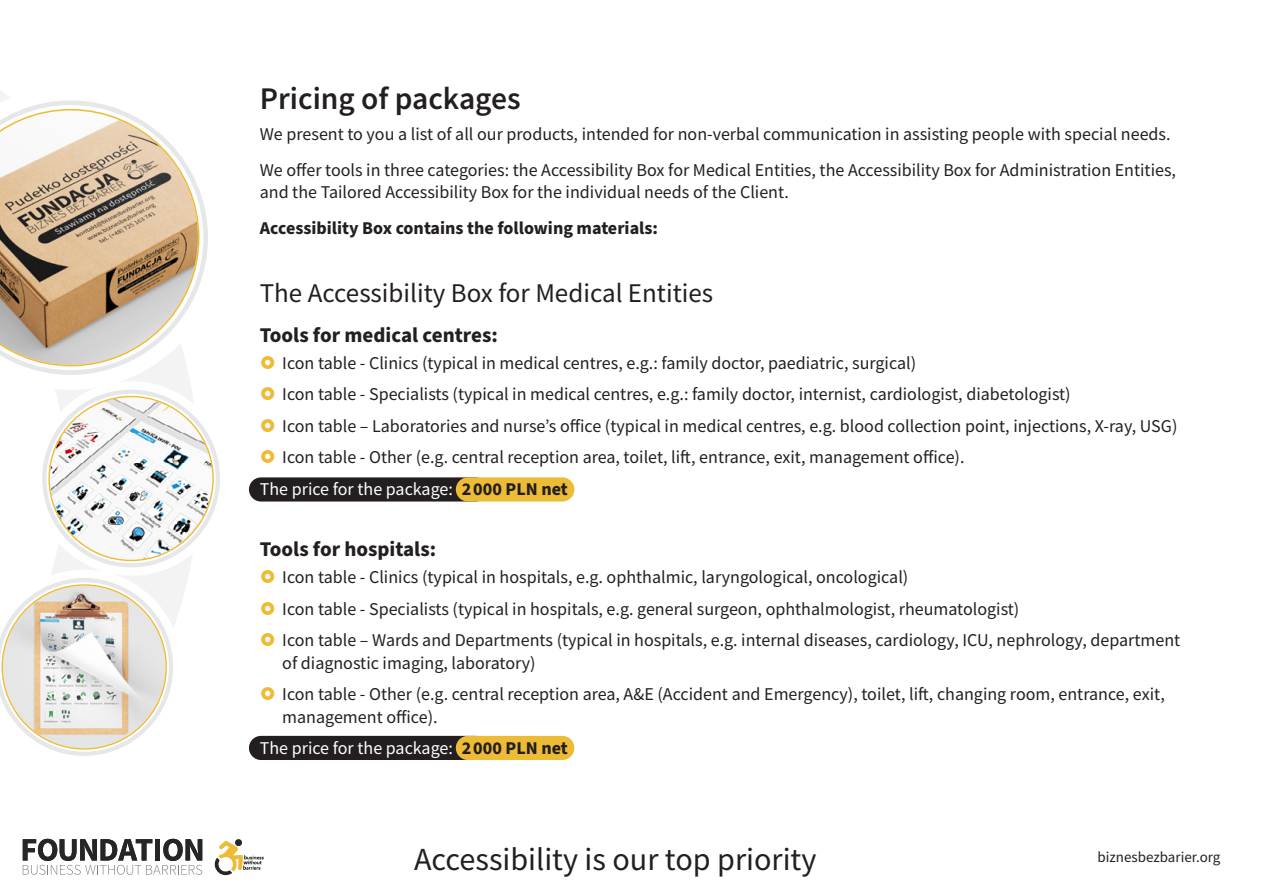
<style>
.page{position:relative;width:1263px;height:893px;background:#fff}
.page>*{position:absolute;margin:0;border:0;box-sizing:border-box;transform-origin:0 0}
.t1{font:32.25px "Source Sans Pro";color:#231f20}
.t2{font:600 31.5px "Source Sans Pro";color:#231f20}
.t3{font:27px "Source Sans Pro";color:#231f20}
.t4{font:700 21px "Source Sans Pro";color:#231f20}
.Tekst_pad{font:18px/22.5px "Source Sans Pro";color:#231f20}
.t5{font:18px "Source Sans Pro";color:#fff}
.Tekst_pad-2{font:700 18px "Source Sans Pro";color:#231f20}
.t6{font:15px "Source Sans Pro";color:#231f20}
.s1{font-weight:700;color:#231f20}
</style>
<div class="page">
<svg style="left:23px;top:839px;width:179px;height:36px"></svg>
<div style="left:235px;top:839px;width:7px;height:7px;background:#262626;border-radius:50%"></div>
<svg style="left:214px;top:841px;width:50px;height:34px"></svg>
<div style="left:249px;top:477px;width:238px;height:24px;background:#231f20;border-radius:12px"></div>
<div style="left:456px;top:477px;width:118px;height:24px;background:#edbb36;border-radius:12px"></div>
<div style="left:249px;top:736px;width:238px;height:24px;background:#231f20;border-radius:12px"></div>
<div style="left:456px;top:736px;width:118px;height:24px;background:#edbb36;border-radius:12px"></div>
<svg style="left:53px;top:390px;width:141px;height:212px;fill:#f3f3f3"></svg>
<svg style="left:0;top:91px;width:191px;height:299px"></svg>
<svg style="left:0;top:100px;width:208px;height:275px"></svg>
<svg style="left:0;top:109px;width:199px;height:257px"></svg>
<div style="left:34px;top:381px;width:194px;height:195px;background:#fff;border-radius:50%"></div>
<svg style="left:44px;top:392px;width:174px;height:173px"></svg>
<div style="left:42px;top:390px;width:178px;height:177px;border:4px solid #e6e7e8;border-radius:50%"></div>
<svg style="left:0;top:570px;width:181px;height:186px"></svg>
<img style="left:50px;top:397px;width:162px;height:163px;border-radius:81px">
<img style="left:3px;top:586px;width:162px;height:162px;border-radius:81px">
<h1 class="t2" style="left:260px;top:78px;width:262px">Pricing of packages</h1>
<p class="Tekst_pad" style="left:260px;top:123px;width:912px">We present to you a list of all our products, intended for non-verbal communication in assisting people with special needs.</p>
<p class="Tekst_pad" style="left:260px;top:159px;width:918px">We offer tools in three categories: the Accessibility Box for Medical Entities, the Accessibility Box for Administration Entities, and the Tailored Accessibility Box for the individual needs of the Client.</p>
<p class="Tekst_pad-2" style="left:260px;top:216px;width:400px">Accessibility Box contains the following materials:</p>
<h2 class="t3" style="left:260px;top:276px;width:455px">The Accessibility Box for Medical Entities</h2>
<h3 class="t4" style="left:260px;top:321px;width:240px">Tools for medical centres:</h3>
<p class="Tekst_pad" style="left:282px;top:351px;width:635px">Icon table - Clinics (typical in medical centres, e.g.: family doctor, paediatric, surgical)</p>
<p class="Tekst_pad" style="left:282px;top:383px;width:790px">Icon table - Specialists (typical in medical centres, e.g.: family doctor, internist, cardiologist, diabetologist)</p>
<p class="Tekst_pad" style="left:282px;top:414px;width:897px">Icon table – Laboratories and nurse’s office (typical in medical centres, e.g. blood collection point, injections, X-ray, USG)</p>
<p class="Tekst_pad" style="left:282px;top:446px;width:684px">Icon table - Other (e.g. central reception area, toilet, lift, entrance, exit, management office).</p>
<p class="t5" style="left:260px;top:477px;width:310px">The price for the package: <span class="s1">2 000 PLN net</span></p>
<h3 class="t4" style="left:260px;top:535px;width:178px">Tools for hospitals:</h3>
<p class="Tekst_pad" style="left:282px;top:566px;width:628px">Icon table - Clinics (typical in hospitals, e.g. ophthalmic, laryngological, oncological)</p>
<p class="Tekst_pad" style="left:282px;top:597px;width:739px">Icon table - Specialists (typical in hospitals, e.g. general surgeon, ophthalmologist, rheumatologist)</p>
<p class="Tekst_pad" style="left:282px;top:629px;width:899px">Icon table – Wards and Departments (typical in hospitals, e.g. internal diseases, cardiology, ICU, nephrology, department of diagnostic imaging, laboratory)</p>
<p class="Tekst_pad" style="left:282px;top:683px;width:884px">Icon table - Other (e.g. central reception area, A&amp;E (Accident and Emergency), toilet, lift, changing room, entrance, exit, management office).</p>
<p class="t5" style="left:260px;top:737px;width:310px">The price for the package: <span class="s1">2 000 PLN net</span></p>
<h1 class="t1" style="left:414px;top:839px;width:404px">Accessibility is our top priority</h1>
<p class="t6" style="left:1097px;top:847px;width:125px">biznesbezbarier.org</p>
</div>
